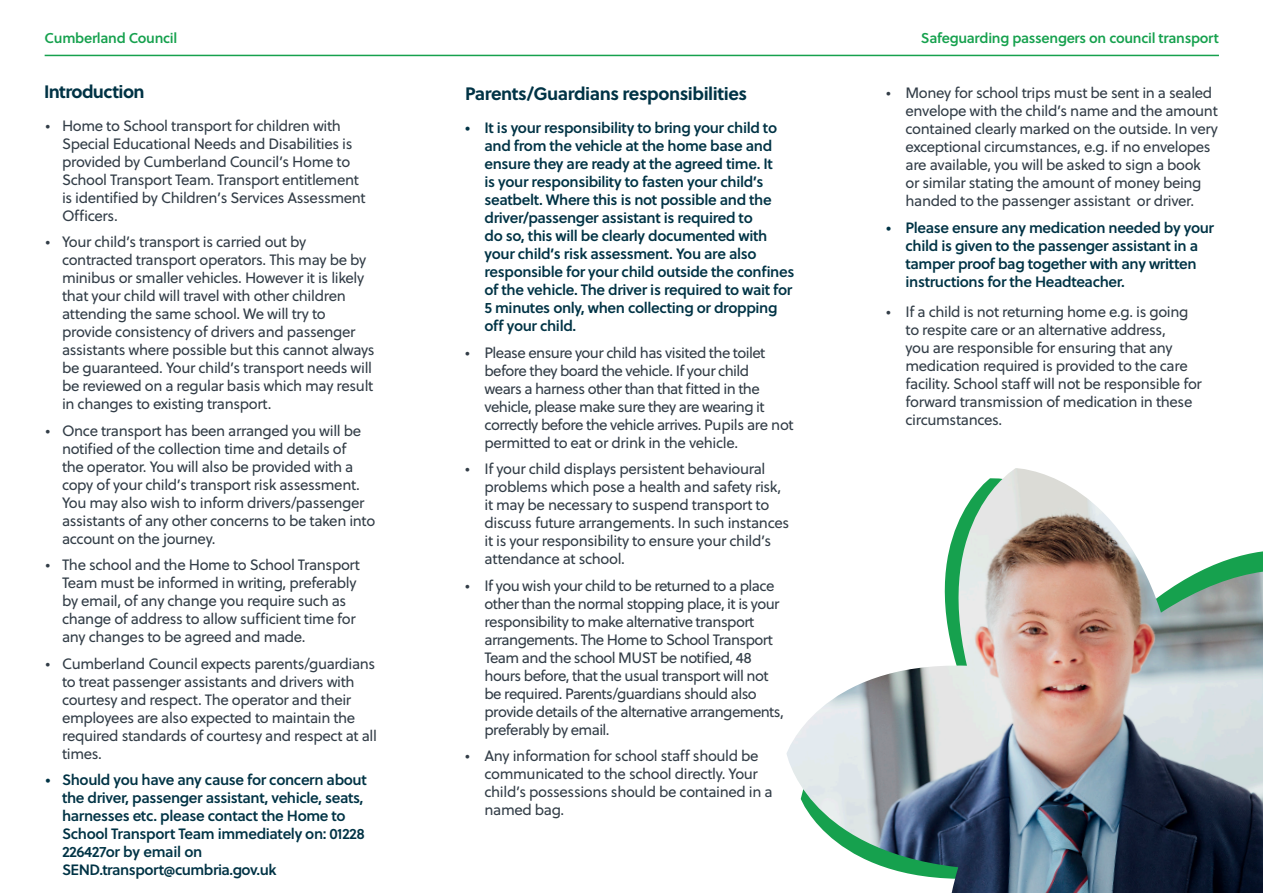
<style>
.page{position:relative;width:1263px;height:893px;background:#fff}
.page>*{position:absolute;margin:0;border:0;box-sizing:border-box;transform-origin:0 0}
.t1{font:700 18px "Soleil";letter-spacing:-.025em;color:#003345}
.t2{font:15px/18px "Soleil";letter-spacing:-.025em;color:#323d47}
.t3{font:15px/18px "Soleil Sb";letter-spacing:-.025em;color:#003345}
.t4{font:14.25px "Soleil Sb";letter-spacing:-.02em;color:#16a14e}
</style>
<div class="page">
<hr style="left:45px;top:55px;width:1174px;height:1px;background:#16a14e">
<img style="left:786px;top:468px;width:477px;height:425px">
<p class="t4" style="left:45px;top:27px;width:134px">Cumberland Council</p>
<p class="t4" style="left:921px;top:27px;width:299px">Safeguarding passengers on council transport</p>
<p class="t1" style="left:44px;top:77px;width:102px">Introduction</p>
<p class="t2" style="left:62px;top:116px;width:305px;text-indent:-17px">• Home to School transport for children with Special Educational Needs and Disabilities is provided by Cumberland Council’s Home to School Transport Team. Transport entitlement is identified by Children’s Services Assessment Officers.</p>
<p class="t2" style="left:62px;top:233px;width:314px;text-indent:-17px">• Your child’s transport is carried out by contracted transport operators. This may be by minibus or smaller vehicles. However it is likely that your child will travel with other children attending the same school. We will try to provide consistency of drivers and passenger assistants where possible but this cannot always be guaranteed. Your child’s transport needs will be reviewed on a regular basis which may result in changes to existing transport.</p>
<p class="t2" style="left:62px;top:421px;width:315px;text-indent:-17px">• Once transport has been arranged you will be notified of the collection time and details of<br>the operator. You will also be provided with a copy of your child’s transport risk assessment.<br>You may also wish to inform drivers/passenger assistants of any other concerns to be taken into account on the journey.</p>
<p class="t2" style="left:62px;top:556px;width:299px;text-indent:-17px">• The school and the Home to School Transport Team must be informed in writing, preferably by email, of any change you require such as change of address to allow sufficient time for any changes to be agreed and made.</p>
<p class="t2" style="left:62px;top:654px;width:316px;text-indent:-17px">• Cumberland Council expects parents/guardians to treat passenger assistants and drivers with courtesy and respect. The operator and their employees are also expected to maintain the required standards of courtesy and respect at all times.</p>
<p class="t3" style="left:62px;top:770px;width:306px;text-indent:-17px">• Should you have any cause for concern about the driver, passenger assistant, vehicle, seats, harnesses etc. please contact the Home to School Transport Team immediately on: 01228<br>226427or by email on SEND.transport@cumbria.gov.uk</p>
<p class="t1" style="left:465px;top:80px;width:284px">Parents/Guardians responsibilities</p>
<p class="t3" style="left:484px;top:118px;width:311px;text-indent:-20px">• It is your responsibility to bring your child to and from the vehicle at the home base and ensure they are ready at the agreed time. It<br>is your responsibility to fasten your child’s seatbelt. Where this is not possible and the driver/passenger assistant is required to<br>do so, this will be clearly documented with your child’s risk assessment. You are also responsible for your child outside the confines of the vehicle. The driver is required to wait for 5 minutes only, when collecting or dropping off your child.</p>
<p class="t2" style="left:484px;top:343px;width:311px;text-indent:-20px">• Please ensure your child has visited the toilet before they board the vehicle. If your child<br>wears a harness other than that fitted in the vehicle, please make sure they are wearing it correctly before the vehicle arrives. Pupils are not permitted to eat or drink in the vehicle.</p>
<p class="t2" style="left:484px;top:460px;width:306px;text-indent:-20px">• If your child displays persistent behavioural problems which pose a health and safety risk, it may be necessary to suspend transport to discuss future arrangements. In such instances it is your responsibility to ensure your child’s attendance at school.</p>
<p class="t2" style="left:484px;top:576px;width:301px;text-indent:-20px">• If you wish your child to be returned to a place other than the normal stopping place, it is your responsibility to make alternative transport arrangements. The Home to School Transport Team and the school MUST be notified, 48 hours before, that the usual transport will not be required. Parents/guardians should also provide details of the alternative arrangements, preferably by email.</p>
<p class="t2" style="left:484px;top:747px;width:290px;text-indent:-20px">• Any information for school staff should be communicated to the school directly. Your child’s possessions should be contained in a named bag.</p>
<p class="t2" style="left:905px;top:83px;width:314px;text-indent:-20px">• Money for school trips must be sent in a sealed envelope with the child’s name and the amount contained clearly marked on the outside. In very exceptional circumstances, e.g. if no envelopes are available, you will be asked to sign a book or similar stating the amount of money being handed to the passenger assistant or driver.</p>
<p class="t3" style="left:905px;top:218px;width:310px;text-indent:-20px">• Please ensure any medication needed by your child is given to the passenger assistant in a tamper proof bag together with any written instructions for the Headteacher.</p>
<p class="t2" style="left:905px;top:303px;width:298px;text-indent:-20px">• If a child is not returning home e.g. is going to respite care or an alternative address,<br>you are responsible for ensuring that any medication required is provided to the care facility. School staff will not be responsible for forward transmission of medication in these circumstances.</p>
</div>
